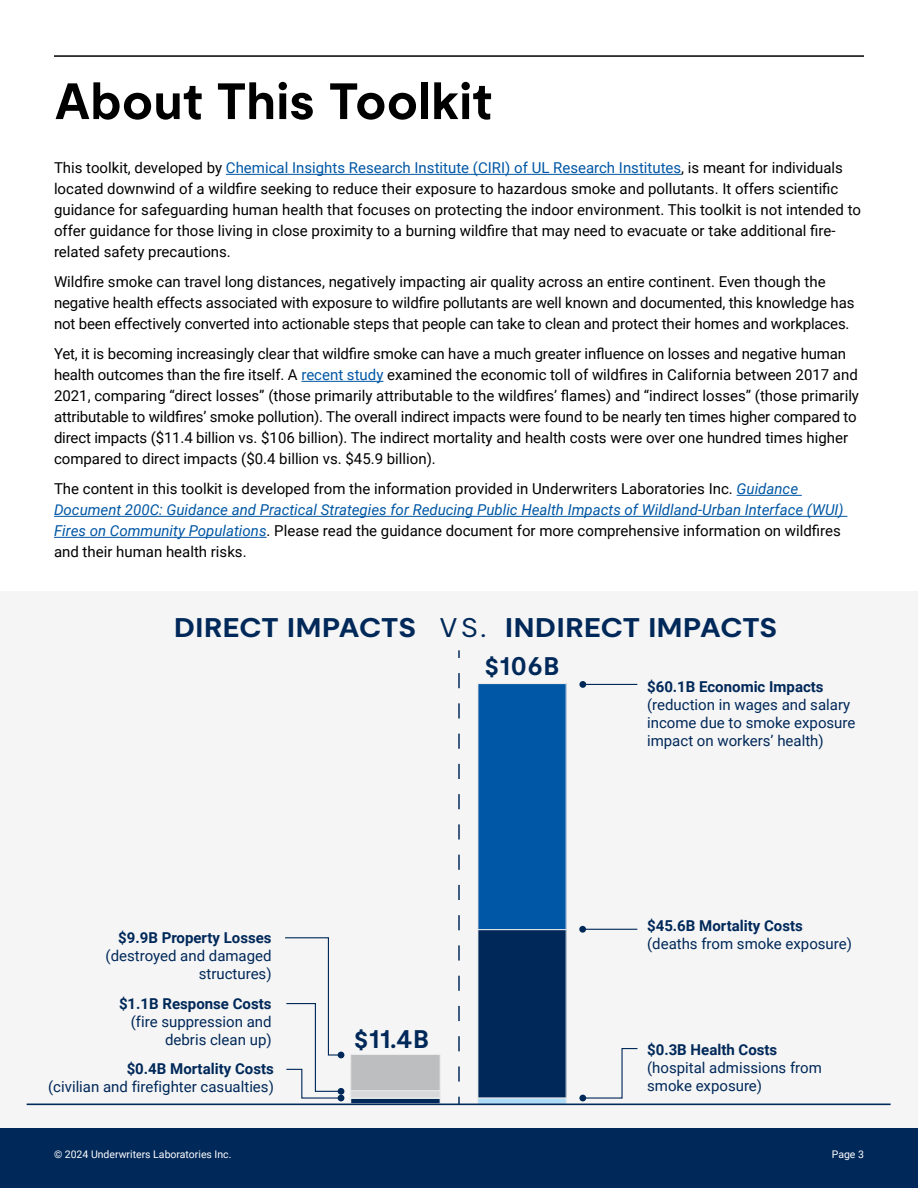
<style>
.page{position:relative;width:918px;height:1188px;background:#fff}
.page>*{position:absolute;margin:0;border:0;box-sizing:border-box;transform-origin:0 0}
.t1{font:700 51px "UL Moderat";color:#000}
.t2{font:700 27px "UL Moderat";letter-spacing:-.01em;color:#002859;scale:1.1 1}
.t3{font:700 25.5px "UL Moderat";letter-spacing:.025em;color:#002859}
.t4{font:15px/21px "Roboto";color:#000}
.t5{font:15px/18px "Roboto";color:#002859}
.t6{font:700 15px "Roboto";color:#002859}
.t7{font:10.5px "Roboto";color:#fff}
.s1{color:#0057a5}
.s2{font-style:italic;color:#0057a5}
.s3{font-weight:400}
</style>
<div class="page">
<div style="left:0;top:1128px;width:918px;height:60px;background:#002859"></div>
<div style="left:0;top:591px;width:918px;height:537px;background:#f5f5f5"></div>
<div style="left:478px;top:914px;width:88px;height:187px;background:#002859"></div>
<div style="left:477px;top:913px;width:90px;height:188px;border:1px solid #ebebec"></div>
<div style="left:478px;top:1098px;width:88px;height:6px;background:#aedcf6"></div>
<div style="left:477px;top:1097px;width:90px;height:8px;border:1px solid #ebebec"></div>
<div style="left:478px;top:684px;width:88px;height:246px;background:#0057a5"></div>
<div style="left:477px;top:683px;width:90px;height:247px;border:1px solid #ebebec"></div>
<hr style="left:583px;top:684px;width:54px;height:1px;background:#002859">
<div style="left:579px;top:681px;width:7px;height:7px;background:#002859;border-radius:50%"></div>
<hr style="left:583px;top:929px;width:54px;height:1px;background:#002859">
<div style="left:579px;top:926px;width:7px;height:7px;background:#002859;border-radius:50%"></div>
<svg style="left:350px;top:1054px;width:91px;height:50px;background:#b3b8be"></svg>
<svg style="left:285px;top:937px;width:59px;height:164px"></svg>
<svg style="left:582px;top:1048px;width:56px;height:51px"></svg>
<div style="left:579px;top:1095px;width:7px;height:6px;background:#002859;border-radius:50%"></div>
<svg style="left:458px;top:1097px;width:2px;height:7px"></svg>
<svg style="left:458px;top:673px;width:2px;height:409px"></svg>
<svg style="left:458px;top:650px;width:2px;height:8px"></svg>
<hr style="left:27px;top:1104px;width:864px;height:1px;background:#002859">
<hr style="left:54px;top:55px;width:810px;height:2px;background:#000">
<hr style="left:226px;top:174px;width:455px;height:1px;background:#0057a5">
<hr style="left:301px;top:381px;width:82px;height:1px;background:#0057a5">
<hr style="left:737px;top:495px;width:65px;height:1px;background:#0057a5">
<hr style="left:54px;top:516px;width:793px;height:1px;background:#0057a5">
<hr style="left:54px;top:537px;width:213px;height:1px;background:#0057a5">
<h1 class="t1" style="left:54px;top:61px;width:440px">About This Toolkit</h1>
<p class="t4" style="left:54px;top:157px;width:808px">This toolkit, developed by <span class="s1">Chemical Insights Research Institute (CIRI) of UL Research Institutes</span>, is meant for individuals located downwind of a wildfire seeking to reduce their exposure to hazardous smoke and pollutants. It offers scientific guidance for safeguarding human health that focuses on protecting the indoor environment. This toolkit is not intended to offer guidance for those living in close proximity to a burning wildfire that may need to evacuate or take additional fire&shy;related safety precautions.</p>
<p class="t4" style="left:54px;top:271px;width:802px">Wildfire smoke can travel long distances, negatively impacting air quality across an entire continent. Even though the negative health effects associated with exposure to wildfire pollutants are well known and documented, this knowledge has not been effectively converted into actionable steps that people can take to clean and protect their homes and workplaces.</p>
<p class="t4" style="left:54px;top:343px;width:807px">Yet, it is becoming increasingly clear that wildfire smoke can have a much greater influence on losses and negative human health outcomes than the fire itself. A <span class="s1">recent study</span> examined the economic toll of wildfires in California between 2017 and 2021, comparing “direct losses” (those primarily attributable to the wildfires’ flames) and “indirect losses” (those primarily attributable to wildfires’ smoke pollution). The overall indirect impacts were found to be nearly ten times higher compared to direct impacts ($11.4 billion vs. $106 billion). The indirect mortality and health costs were over one hundred times higher compared to direct impacts ($0.4 billion vs. $45.9 billion).</p>
<p class="t4" style="left:54px;top:478px;width:791px">The content in this toolkit is developed from the information provided in Underwriters Laboratories Inc. <span class="s2">Guidance Document 200C: Guidance and Practical Strategies for Reducing Public Health Impacts of Wildland-Urban Interface (WUI)<br>Fires on Community Populations</span>. Please read the guidance document for more comprehensive information on wildfires and their human health risks.</p>
<h2 class="t2" style="left:174px;top:606px;width:550px">DIRECT IMPACTS <span class="s3">VS.</span> INDIRECT IMPACTS</h2>
<h3 class="t3" style="left:485px;top:646px;width:76px">$106B</h3>
<p class="t6" style="left:647px;top:676px;width:178px">$60.1B Economic Impacts</p>
<p class="t5" style="left:647px;top:695px;width:210px">(reduction in wages and salary income due to smoke exposure impact on workers’ health)</p>
<p class="t6" style="left:118px;top:927px;width:155px">$9.9B Property Losses</p>
<p class="t5" style="left:106px;top:946px;width:168px;text-align:right">(destroyed and damaged structures)</p>
<p class="t6" style="left:119px;top:993px;width:154px">$1.1B Response Costs</p>
<p class="t5" style="left:131px;top:1012px;width:142px;text-align:right">(fire suppression and debris clean up)</p>
<p class="t6" style="left:127px;top:1058px;width:149px">$0.4B Mortality Costs</p>
<p class="t5" style="left:48px;top:1077px;width:227px">(civilian and firefighter casualties)</p>
<h3 class="t3" style="left:354px;top:1019px;width:76px">$11.4B</h3>
<p class="t6" style="left:647px;top:916px;width:157px">$45.6B Mortality Costs</p>
<p class="t5" style="left:647px;top:935px;width:206px">(deaths from smoke exposure)</p>
<p class="t6" style="left:647px;top:1039px;width:132px">$0.3B Health Costs</p>
<p class="t5" style="left:647px;top:1058px;width:176px">(hospital admissions from smoke exposure)</p>
<p class="t7" style="left:54px;top:1147px;width:179px">© 2024 Underwriters Laboratories Inc.</p>
<p class="t7" style="left:832px;top:1147px;width:34px">Page 3</p>
</div>
